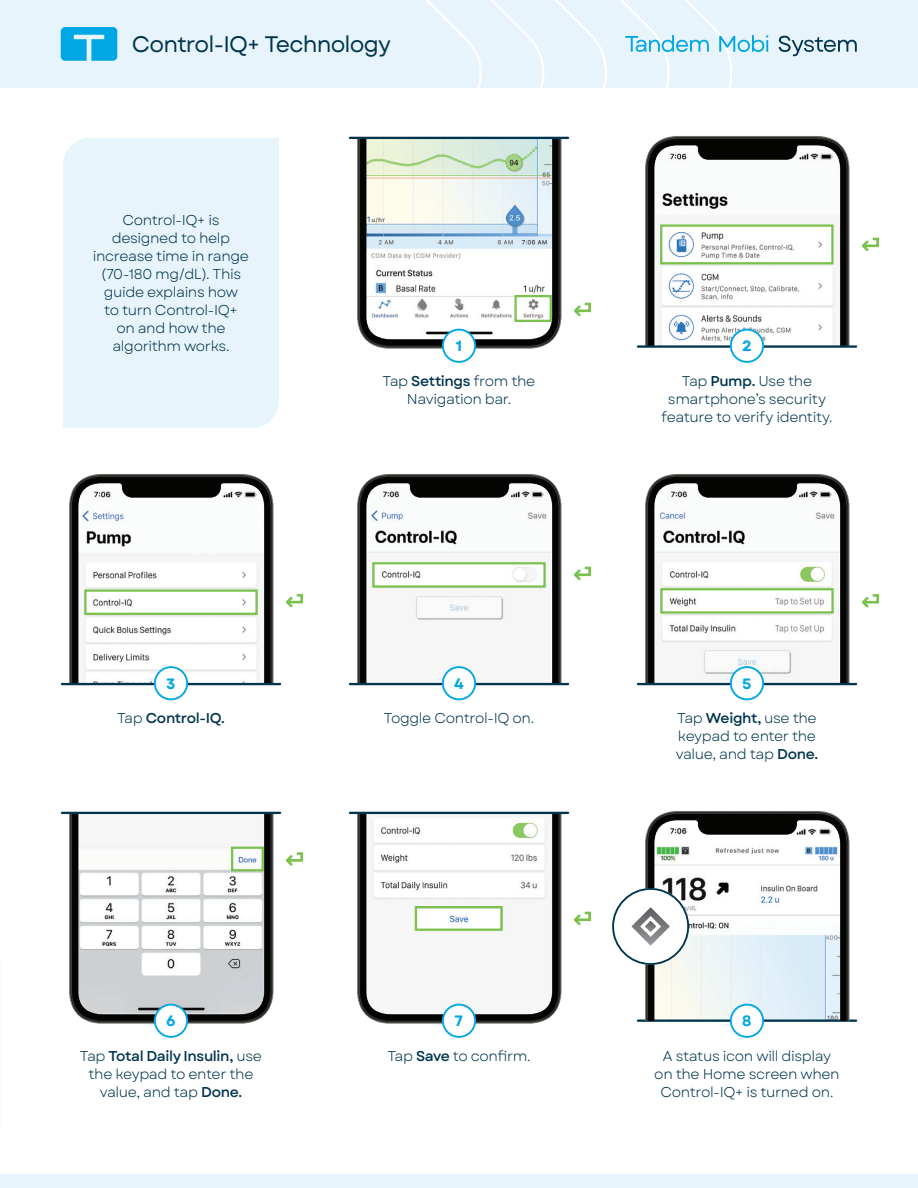
<style>
.page{position:relative;width:918px;height:1188px;background:#fff}
.page>*{position:absolute;margin:0;border:0;box-sizing:border-box;transform-origin:0 0}
.t1{font:22.5px "Garet";letter-spacing:-.035em;color:#01354e}
.t2{font:700 15px "Garet";color:#00a7e3}
.t3{font:14.25px/18px "Garet";letter-spacing:-.03em;color:#01354e;text-align:center}
.t4{font:500 14.25px "Garet";letter-spacing:-.025em;color:#01354e}
.s1{font-weight:500}
.s2{font-weight:400}
</style>
<div class="page">
<div style="left:0;top:0;width:918px;height:88px;background:#e8f4fb"></div>
<div style="left:0;top:1174px;width:918px;height:14px;background:#e8f4fb"></div>
<div style="left:63px;top:138px;width:216px;height:290px;background:#e8f4fb"></div>
<img style="left:349px;top:474px;width:220px;height:210px">
<img style="left:637px;top:474px;width:220px;height:210px">
<img style="left:349px;top:138px;width:220px;height:216px">
<img style="left:61px;top:813px;width:220px;height:216px">
<img style="left:349px;top:813px;width:220px;height:216px">
<img style="left:637px;top:136px;width:220px;height:211px">
<hr style="left:350px;top:137px;width:218px;height:2px;background:#01354e">
<hr style="left:62px;top:812px;width:218px;height:2px;background:#01354e">
<hr style="left:350px;top:812px;width:218px;height:2px;background:#01354e">
<hr style="left:638px;top:345px;width:218px;height:3px;background:#01354e">
<img style="left:61px;top:474px;width:220px;height:210px">
<hr style="left:62px;top:683px;width:218px;height:2px;background:#01354e">
<hr style="left:350px;top:683px;width:218px;height:2px;background:#01354e">
<hr style="left:638px;top:683px;width:218px;height:2px;background:#01354e">
<hr style="left:638px;top:1019px;width:218px;height:3px;background:#01354e">
<img style="left:637px;top:811px;width:220px;height:210px">
<div style="left:612px;top:888px;width:77px;height:77px;background:#fff;border-radius:38px"></div>
<svg style="left:631px;top:907px;width:39px;height:39px"></svg>
<div style="left:612px;top:888px;width:77px;height:77px;border:2px solid #01354e;border-radius:50%"></div>
<svg style="left:61px;top:27px;width:56px;height:34px;background:#20b1e6"></svg>
<div style="left:155px;top:1005px;width:32px;height:32px;background:#fff;border-radius:50%"></div>
<div style="left:154px;top:1004px;width:34px;height:34px;border:2px solid #00a7e3;border-radius:50%"></div>
<div style="left:155px;top:667px;width:32px;height:32px;background:#fff;border-radius:50%"></div>
<div style="left:154px;top:666px;width:34px;height:34px;border:2px solid #00a7e3;border-radius:50%"></div>
<div style="left:443px;top:330px;width:32px;height:32px;background:#fff;border-radius:50%"></div>
<div style="left:442px;top:329px;width:34px;height:34px;border:2px solid #00a7e3;border-radius:50%"></div>
<div style="left:731px;top:330px;width:32px;height:32px;background:#fff;border-radius:50%"></div>
<div style="left:730px;top:329px;width:34px;height:34px;border:2px solid #00a7e3;border-radius:50%"></div>
<div style="left:731px;top:667px;width:32px;height:32px;background:#fff;border-radius:50%"></div>
<div style="left:730px;top:666px;width:34px;height:34px;border:2px solid #00a7e3;border-radius:50%"></div>
<div style="left:443px;top:667px;width:32px;height:32px;background:#fff;border-radius:50%"></div>
<div style="left:442px;top:666px;width:34px;height:34px;border:2px solid #00a7e3;border-radius:50%"></div>
<div style="left:443px;top:1005px;width:32px;height:32px;background:#fff;border-radius:50%"></div>
<div style="left:442px;top:1004px;width:34px;height:34px;border:2px solid #00a7e3;border-radius:50%"></div>
<div style="left:731px;top:1005px;width:32px;height:32px;background:#fff;border-radius:50%"></div>
<div style="left:730px;top:1004px;width:34px;height:34px;border:2px solid #00a7e3;border-radius:50%"></div>
<svg style="left:779px;top:36px;width:78px;height:20px"></svg>
<svg style="left:426px;top:0;width:342px;height:88px"></svg>
<svg style="left:659px;top:223px;width:176px;height:43px"></svg>
<svg style="left:574px;top:302px;width:17px;height:15px"></svg>
<svg style="left:513px;top:294px;width:40px;height:29px"></svg>
<svg style="left:286px;top:594px;width:17px;height:14px"></svg>
<svg style="left:574px;top:566px;width:17px;height:14px"></svg>
<svg style="left:862px;top:594px;width:17px;height:14px"></svg>
<svg style="left:83px;top:588px;width:176px;height:28px"></svg>
<svg style="left:371px;top:561px;width:176px;height:28px"></svg>
<svg style="left:659px;top:587px;width:176px;height:28px"></svg>
<svg style="left:862px;top:237px;width:17px;height:15px"></svg>
<svg style="left:230px;top:845px;width:35px;height:28px"></svg>
<svg style="left:414px;top:905px;width:90px;height:27px"></svg>
<svg style="left:286px;top:852px;width:17px;height:14px"></svg>
<svg style="left:574px;top:911px;width:17px;height:14px"></svg>
<h1 class="t1" style="left:132px;top:30px;width:261px">Control-IQ+ Technology</h1>
<p class="t3" style="left:93px;top:211px;width:158px">Control‑ IQ+ is designed to help increase time in range (70-180 mg/dL). This guide explains how<br>to turn Control‑ IQ+<br>on and how the algorithm works.</p>
<p class="t2" style="left:456px;top:336px;width:8px">1</p>
<p class="t2" style="left:742px;top:336px;width:11px">2</p>
<p class="t3" style="left:383px;top:372px;width:154px">Tap <span class="s1">Settings</span> from the<br>Navigation bar.</p>
<p class="t3" style="left:661px;top:372px;width:173px">Tap <span class="s1">Pump.</span> Use the smartphone’s security feature to verify identity.</p>
<p class="t2" style="left:166px;top:674px;width:11px">3</p>
<p class="t2" style="left:454px;top:674px;width:11px">4</p>
<p class="t2" style="left:742px;top:674px;width:11px">5</p>
<p class="t4" style="left:117px;top:709px;width:109px"><span class="s2">Tap</span> Control-IQ.</p>
<p class="t3" style="left:384px;top:710px;width:152px">Toggle Control-IQ on.</p>
<p class="t3" style="left:676px;top:710px;width:144px;text-align:left">Tap <span class="s1">Weight,</span> use the keypad to enter the value, and tap <span class="s1">Done.</span></p>
<p class="t2" style="left:166px;top:1011px;width:11px">6</p>
<p class="t3" style="left:80px;top:1047px;width:184px">Tap <span class="s1">Total Daily Insulin,</span> use the keypad to enter the value, and tap <span class="s1">Done.</span></p>
<p class="t2" style="left:455px;top:1011px;width:10px">7</p>
<p class="t2" style="left:742px;top:1011px;width:11px">8</p>
<p class="t3" style="left:387px;top:1047px;width:145px">Tap <span class="s1">Save</span> to confirm.</p>
<p class="t3" style="left:654px;top:1047px;width:187px">A status icon will display on the Home screen when<br>Control-IQ+ is turned on.</p>
</div>
